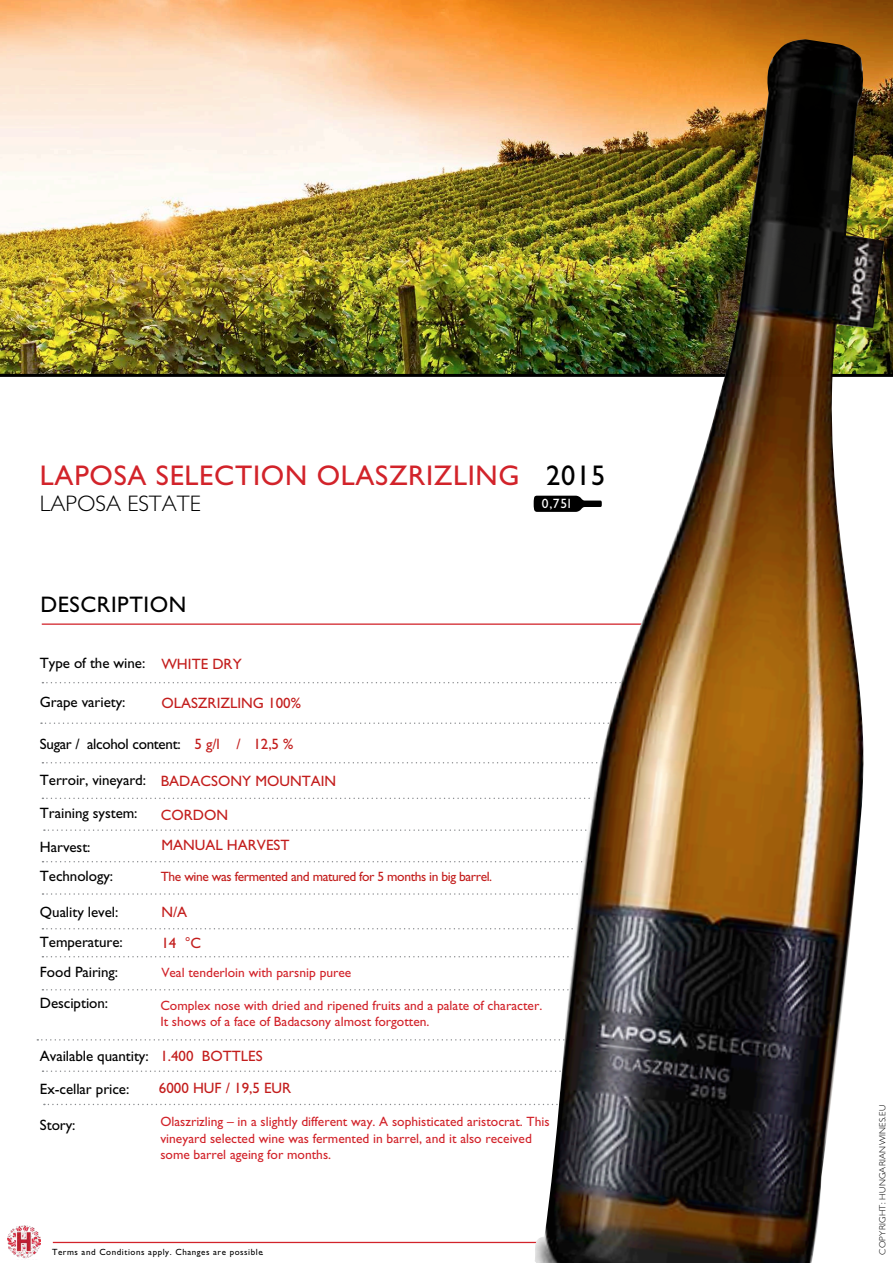
<style>
.page{position:relative;width:893px;height:1263px;background:#fff}
.page>*{position:absolute;margin:0;border:0;box-sizing:border-box;transform-origin:0 0}
.t1{font:500 28.5px "Gill CE";letter-spacing:.025em;color:#d2232a}
.t2{font:300 22.5px "Gill CE";color:#000}
.t3{font:500 22.5px "Gill CE";letter-spacing:.025em;color:#000}
.t4{font:500 15px/30px "Gill CE";letter-spacing:-.005em;color:#000}
.t5{font:500 15px/30px "Gill CE";color:#c31d1c}
.t6{font:500 13.5px/16.2px "Gill CE";color:#d2232a}
.t7{font:500 13.5px "Gill CE";letter-spacing:-.03em;color:#c31d1c}
.t8{font:500 13.5px "Gill CE";color:#fff}
.t9{font:500 9px "Gill CE";letter-spacing:.06em;color:#000}
.t10{font:300 9px "Gill CE";letter-spacing:.025em;color:#000}
.s1{color:#000}
</style>
<div class="page">
<img style="left:0;top:0;width:893px;height:374px">
<hr style="left:0;top:374px;width:893px;height:3px;background:#000">
<svg style="left:42px;top:682px;width:489px;height:1px"></svg>
<svg style="left:42px;top:762px;width:488px;height:1px"></svg>
<svg style="left:44px;top:829px;width:484px;height:2px"></svg>
<svg style="left:44px;top:1104px;width:487px;height:1px"></svg>
<svg style="left:42px;top:928px;width:489px;height:1px"></svg>
<svg style="left:42px;top:989px;width:486px;height:1px"></svg>
<svg style="left:42px;top:956px;width:486px;height:1px"></svg>
<hr style="left:42px;top:623px;width:702px;height:2px;background:#d2232a">
<svg style="left:41px;top:722px;width:487px;height:2px"></svg>
<svg style="left:42px;top:797px;width:489px;height:2px"></svg>
<svg style="left:43px;top:1070px;width:487px;height:2px"></svg>
<svg style="left:43px;top:861px;width:485px;height:1px"></svg>
<svg style="left:43px;top:893px;width:485px;height:2px"></svg>
<svg style="left:37px;top:1039px;width:492px;height:1px"></svg>
<hr style="left:53px;top:1242px;width:536px;height:1px;background:#d2232a">
<img style="left:8px;top:1225px;width:33px;height:34px">
<img style="left:531px;top:39px;width:353px;height:1224px">
<h1 class="t1" style="left:40px;top:465px;width:567px">LAPOSA SELECTION OLASZRIZLING <span class="s1">2015</span></h1>
<h2 class="t2" style="left:40px;top:490px;width:162px">LAPOSA ESTATE</h2>
<p class="t8" style="left:542px;top:498px;width:30px">0,75l</p>
<h2 class="t3" style="left:40px;top:595px;width:147px">DESCRIPTION</h2>
<p class="t4" style="left:40px;top:649px;width:107px">Type of the wine:</p>
<p class="t4" style="left:40px;top:688px;width:87px">Grape variety:</p>
<p class="t4" style="left:40px;top:730px;width:142px">Sugar / alcohol content:</p>
<p class="t4" style="left:40px;top:766px;width:108px">Terroir, vineyard:</p>
<p class="t4" style="left:40px;top:799px;width:99px">Training system:</p>
<p class="t4" style="left:40px;top:834px;width:75px;line-height:28.5px">Harvest:<br>Technology:</p>
<p class="t4" style="left:40px;top:898px;width:84px">Quality level:<br>Temperature:<br>Food Pairing:</p>
<p class="t4" style="left:40px;top:989px;width:70px">Desciption:</p>
<p class="t4" style="left:40px;top:1042px;width:110px">Available quantity:</p>
<p class="t4" style="left:40px;top:1075px;width:91px">Ex-cellar price:</p>
<p class="t4" style="left:40px;top:1111px;width:37px">Story:</p>
<p class="t5" style="left:161px;top:650px;width:82px">WHITE DRY</p>
<p class="t5" style="left:161px;top:689px;width:141px">OLASZRIZLING 100%</p>
<p class="t5" style="left:194px;top:730px;width:101px">5 g/l / 12,5 %</p>
<p class="t5" style="left:161px;top:767px;width:177px">BADACSONY MOUNTAIN</p>
<p class="t5" style="left:161px;top:801px;width:130px">CORDON<br>MANUAL HARVEST</p>
<p class="t7" style="left:161px;top:871px;width:333px">The wine was fermented and matured for 5 months in big barrel.</p>
<p class="t5" style="left:161px;top:899px;width:27px">N/A</p>
<p class="t5" style="left:161px;top:929px;width:41px">14 °C</p>
<p class="t6" style="left:161px;top:965px;width:192px">Veal tenderloin with parsnip puree</p>
<p class="t6" style="left:160px;top:999px;width:383px">Complex nose with dried and ripened fruits and a palate of character.<br>It shows of a face of Badacsony almost forgotten.</p>
<p class="t5" style="left:159px;top:1040px;width:134px;line-height:32.8px">1.400 BOTTLES<br>6000 HUF / 19,5 EUR</p>
<p class="t6" style="left:160px;top:1115px;width:391px">Olaszrizling – in a slightly different way. A sophisticated aristocrat. This vineyard selected wine was fermented in barrel, and it also received some barrel ageing for months.</p>
<p class="t10" style="left:877px;top:1254px;width:151px;rotate:-90deg">COPYRIGHT: HUNGARIANWINES.EU</p>
<p class="t9" style="left:52px;top:1248px;width:213px">Terms and Conditions apply. Changes are possible.</p>
</div>
